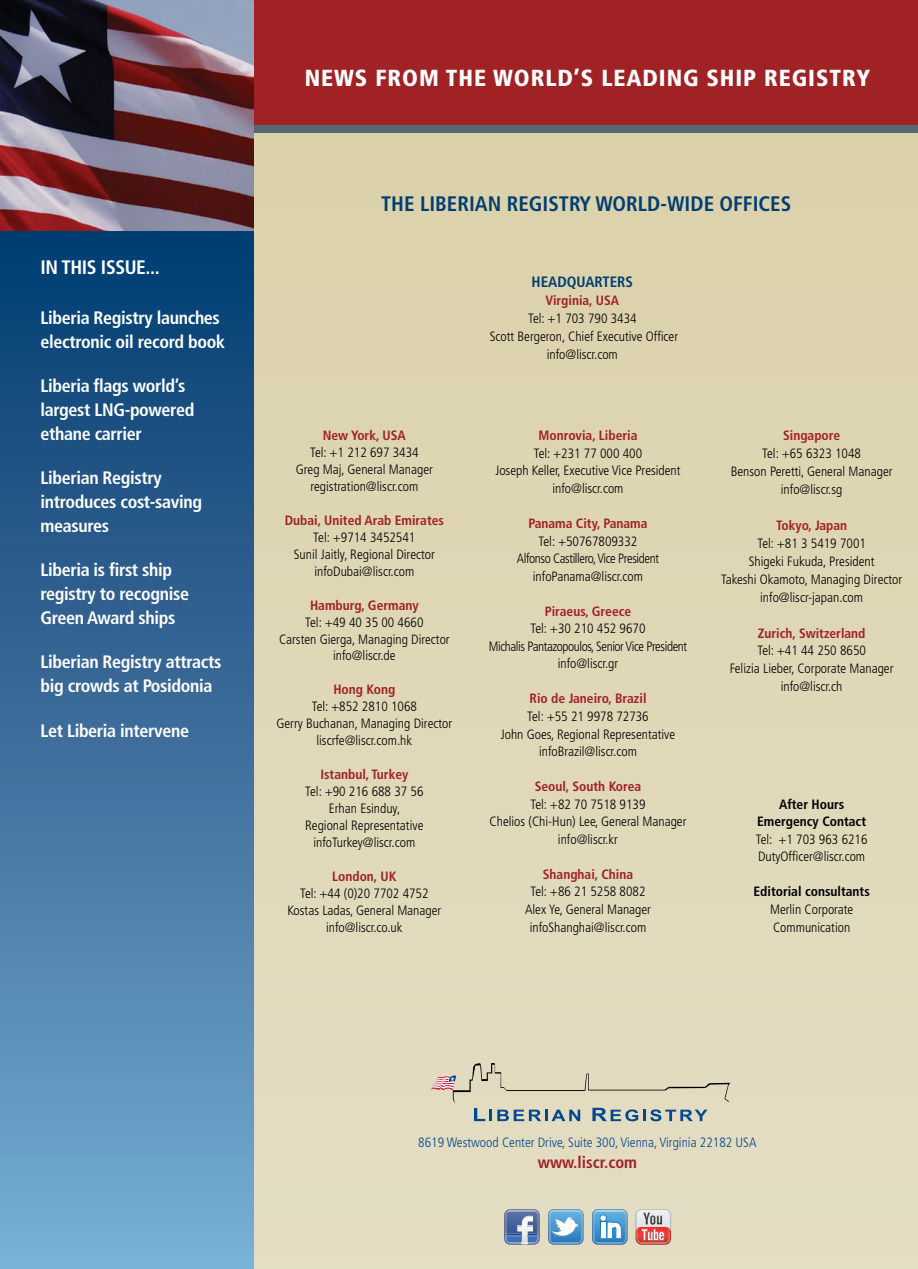
<style>
.page{position:relative;width:918px;height:1269px;background:#fff}
.page>*{position:absolute;margin:0;border:0;box-sizing:border-box;transform-origin:0 0}
.t1{font:900 condensed 23.25px "Frutiger";letter-spacing:.04em;color:#fff}
.t2{font:700 condensed 21px "Frutiger";color:#003d71}
.t3{font:700 condensed 19.5px "Frutiger";letter-spacing:-.02em;color:#fff}
.t4{font:700 condensed 18px/24px "Frutiger";letter-spacing:-.02em;color:#fff}
.t5{font:700 condensed 16.5px "Frutiger";color:#a02225}
.t6{font:700 condensed 15px "Frutiger";color:#003d71}
.t7{font:300 condensed 13.5px/17px "Frutiger";color:#000;text-align:center}
.t8{font:700 condensed 13.5px "Frutiger";color:#a02225}
.t9{font:300 condensed 13.5px/17.5px "Frutiger";letter-spacing:-.03em;color:#000;text-align:center}
.t10{font:300 condensed 13.5px "Frutiger";color:#004990}
.t11{font:700 condensed 13.5px/17.5px "Frutiger";color:#000;text-align:center}
</style>
<div class="page">
<div style="left:0;top:230px;width:255px;height:1039px;background:linear-gradient(to bottom,#03386d,#79acd1)"></div>
<img style="left:0;top:0;width:255px;height:230px">
<div style="left:255px;top:0;width:663px;height:1269px;background:#dfd7b7"></div>
<svg style="left:430px;top:1063px;width:300px;height:58px"></svg>
<div style="left:255px;top:0;width:663px;height:129px;background:#a02225"></div>
<div style="left:255px;top:126px;width:663px;height:7px;background:#546670"></div>
<svg style="left:504px;top:1209px;width:36px;height:36px"></svg>
<img style="left:505px;top:1210px;width:34px;height:6px">
<svg style="left:592px;top:1209px;width:35px;height:36px"></svg>
<svg style="left:636px;top:1209px;width:35px;height:36px"></svg>
<svg style="left:548px;top:1209px;width:35px;height:36px"></svg>
<h3 class="t3" style="left:40px;top:256px;width:121px">IN THIS ISSUE...</h3>
<h3 class="t4" style="left:40px;top:305px;width:186px">Liberia Registry launches electronic oil record book</h3>
<h3 class="t4" style="left:40px;top:374px;width:155px">Liberia flags world’s largest LNG-powered ethane carrier</h3>
<h3 class="t4" style="left:40px;top:466px;width:163px">Liberian Registry introduces cost-saving measures</h3>
<h3 class="t4" style="left:40px;top:558px;width:150px">Liberia is first ship registry to recognise<br>Green Award ships</h3>
<h3 class="t4" style="left:40px;top:650px;width:182px">Liberian Registry attracts big crowds at Posidonia</h3>
<h3 class="t4" style="left:40px;top:718px;width:150px">Let Liberia intervene</h3>
<h1 class="t1" style="left:305px;top:64px;width:567px">NEWS FROM THE WORLD’S LEADING SHIP REGISTRY</h1>
<h2 class="t2" style="left:381px;top:192px;width:412px">THE LIBERIAN REGISTRY WORLD-WIDE OFFICES</h2>
<p class="t8" style="left:323px;top:428px;width:85px">New York, USA</p>
<p class="t7" style="left:296px;top:444px;width:138px">Tel: +1 212 697 3434<br>Greg Maj, General Manager registration@liscr.com</p>
<p class="t8" style="left:285px;top:512px;width:161px">Dubai, United Arab Emirates</p>
<p class="t7" style="left:294px;top:529px;width:143px">Tel: +9714 3452541<br>Sunil Jaitly, Regional Director infoDubai@liscr.com</p>
<p class="t8" style="left:310px;top:597px;width:110px">Hamburg, Germany</p>
<p class="t7" style="left:279px;top:614px;width:172px">Tel: +49 40 35 00 4660<br>Carsten Gierga, Managing Director info@liscr.de</p>
<p class="t8" style="left:333px;top:682px;width:64px">Hong Kong</p>
<p class="t7" style="left:277px;top:698px;width:177px">Tel: +852 2810 1068<br>Gerry Buchanan, Managing Director liscrfe@liscr.com.hk</p>
<p class="t8" style="left:320px;top:766px;width:90px">Istanbul, Turkey</p>
<p class="t7" style="left:305px;top:783px;width:120px">Tel: +90 216 688 37 56<br>Erhan Esinduy,<br>Regional Representative infoTurkey@liscr.com</p>
<p class="t8" style="left:332px;top:868px;width:66px">London, UK</p>
<p class="t7" style="left:287px;top:885px;width:155px">Tel: +44 (0)20 7702 4752<br>Kostas Ladas, General Manager info@liscr.co.uk</p>
<p class="t6" style="left:532px;top:273px;width:103px">HEADQUARTERS</p>
<p class="t8" style="left:546px;top:292px;width:75px">Virginia, USA</p>
<p class="t7" style="left:490px;top:309px;width:190px;line-height:18px">Tel: +1 703 790 3434<br>Scott Bergeron, Chief Executive Officer info@liscr.com</p>
<p class="t8" style="left:539px;top:428px;width:100px">Monrovia, Liberia</p>
<p class="t7" style="left:495px;top:445px;width:187px;line-height:17.5px">Tel: +231 77 000 400<br>Joseph Keller, Executive Vice President info@liscr.com</p>
<p class="t8" style="left:528px;top:515px;width:121px">Panama City, Panama</p>
<p class="t9" style="left:517px;top:532px;width:144px">Tel: +50767809332<br>Alfonso Castillero, Vice President infoPanama@liscr.com</p>
<p class="t8" style="left:545px;top:603px;width:88px">Piraeus, Greece</p>
<p class="t9" style="left:489px;top:620px;width:200px">Tel: +30 210 452 9670<br>Michalis Pantazopoulos, Senior Vice President info@liscr.gr</p>
<p class="t8" style="left:530px;top:691px;width:119px">Rio de Janeiro, Brazil</p>
<p class="t7" style="left:501px;top:708px;width:176px;line-height:17.5px">Tel: +55 21 9978 72736<br>John Goes, Regional Representative infoBrazil@liscr.com</p>
<p class="t8" style="left:535px;top:778px;width:108px">Seoul, South Korea</p>
<p class="t7" style="left:490px;top:795px;width:198px;line-height:17.5px">Tel: +82 70 7518 9139<br>Chelios (Chi-Hun) Lee, General Manager info@liscr.kr</p>
<p class="t8" style="left:543px;top:866px;width:92px">Shanghai, China</p>
<p class="t7" style="left:525px;top:883px;width:127px;line-height:17.5px">Tel: +86 21 5258 8082<br>Alex Ye, General Manager infoShanghai@liscr.com</p>
<p class="t8" style="left:783px;top:428px;width:59px">Singapore</p>
<p class="t7" style="left:731px;top:445px;width:163px;line-height:18px">Tel: +65 6323 1048<br>Benson Peretti, General Manager info@liscr.sg</p>
<p class="t8" style="left:776px;top:517px;width:73px">Tokyo, Japan</p>
<p class="t7" style="left:721px;top:534px;width:183px;line-height:18px">Tel: +81 3 5419 7001<br>Shigeki Fukuda, President<br>Takeshi Okamoto, Managing Director info@liscr-japan.com</p>
<p class="t8" style="left:758px;top:625px;width:109px">Zurich, Switzerland</p>
<p class="t7" style="left:730px;top:642px;width:165px;line-height:18px">Tel: +41 44 250 8650<br>Felizia Lieber, Corporate Manager info@liscr.ch</p>
<p class="t11" style="left:757px;top:795px;width:110px">After Hours<br>Emergency Contact</p>
<p class="t7" style="left:756px;top:830px;width:113px;line-height:17.5px;text-align:left">Tel: +1 703 963 6216<br>DutyOfficer@liscr.com</p>
<p class="t11" style="left:754px;top:883px;width:118px">Editorial consultants</p>
<p class="t7" style="left:770px;top:901px;width:85px;line-height:17.5px;text-align:left">Merlin Corporate<br>Communication</p>
<p class="t10" style="left:418px;top:1135px;width:340px">8619 Westwood Center Drive, Suite 300, Vienna, Virginia 22182 USA</p>
<p class="t5" style="left:538px;top:1153px;width:101px">www.liscr.com</p>
</div>
